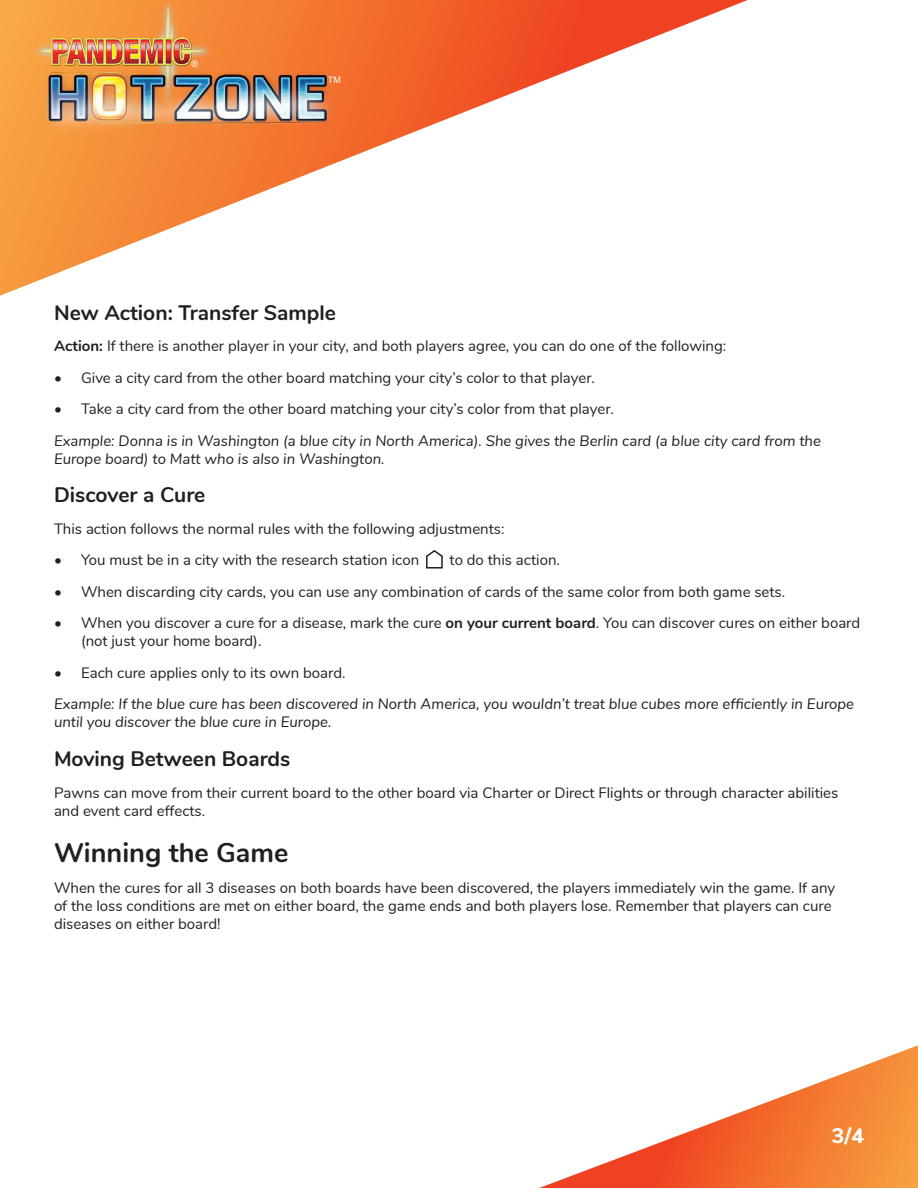
<style>
.page{position:relative;width:918px;height:1188px;background:#fff}
.page>*{position:absolute;margin:0;border:0;box-sizing:border-box;transform-origin:0 0}
.Header_2{font:700 27px "Nunito";color:#231f20}
.Header_3{font:700 21px "Nunito";color:#231f20}
.t1{font:800 21px "Nunito";color:#fff}
.Body{font:15px/18px "Nunito";color:#231f20}
.Body-2{font:italic 15px/18px "Nunito";color:#231f20}
.t2{font:9px "Arial";color:#fff}
.s1{font-weight:700}
</style>
<div class="page">
<svg style="left:0;top:0;width:748px;height:296px"></svg>
<svg style="left:539px;top:1045px;width:379px;height:143px"></svg>
<img style="left:27px;top:0;width:195px;height:109px">
<img style="left:30px;top:21px;width:312px;height:141px">
<svg style="left:426px;top:550px;width:17px;height:19px"></svg>
<p class="t2" style="left:191px;top:58px;width:8px">®</p>
<p class="t2" style="left:328px;top:74px;width:14px">TM</p>
<p class="Header_3" style="left:54px;top:297px;width:284px">New Action: Transfer Sample</p>
<p class="Body" style="left:54px;top:336px;width:674px"><span class="s1">Action:</span> If there is another player in your city, and both players agree, you can do one of the following:</p>
<p class="Body" style="left:54px;top:368px;width:542px">• Give a city card from the other board matching your city’s color to that player.</p>
<p class="Body" style="left:54px;top:399px;width:561px">• Take a city card from the other board matching your city’s color from that player.</p>
<p class="Body-2" style="left:54px;top:431px;width:768px">Example: Donna is in Washington (a blue city in North America). She gives the Berlin card (a blue city card from the<br>Europe board) to Matt who is also in Washington.</p>
<p class="Header_3" style="left:54px;top:480px;width:153px">Discover a Cure</p>
<p class="Body" style="left:54px;top:519px;width:452px">This action follows the normal rules with the following adjustments:</p>
<p class="Body" style="left:54px;top:550px;width:367px">• You must be in a city with the research station icon</p>
<p class="Body" style="left:450px;top:550px;width:112px">to do this action.</p>
<p class="Body" style="left:54px;top:582px;width:733px">• When discarding city cards, you can use any combination of cards of the same color from both game sets.</p>
<p class="Body" style="left:81px;top:613px;width:781px;text-indent:-27px">• When you discover a cure for a disease, mark the cure <span class="s1">on your current board</span>. You can discover cures on either board (not just your home board).</p>
<p class="Body" style="left:54px;top:663px;width:293px">• Each cure applies only to its own board.</p>
<p class="Body-2" style="left:54px;top:694px;width:802px">Example: If the blue cure has been discovered in North America, you wouldn’t treat blue cubes more efficiently in Europe until you discover the blue cure in Europe.</p>
<p class="Header_3" style="left:54px;top:743px;width:238px">Moving Between Boards</p>
<p class="Body" style="left:54px;top:783px;width:786px">Pawns can move from their current board to the other board via Charter or Direct Flights or through character abilities and event card effects.</p>
<p class="Header_2" style="left:54px;top:832px;width:236px">Winning the Game</p>
<p class="Body" style="left:54px;top:878px;width:783px">When the cures for all 3 diseases on both boards have been discovered, the players immediately win the game. If any of the loss conditions are met on either board, the game ends and both players lose. Remember that players can cure diseases on either board!</p>
<h2 class="t1" style="left:832px;top:1120px;width:34px">3/4</h2>
</div>
